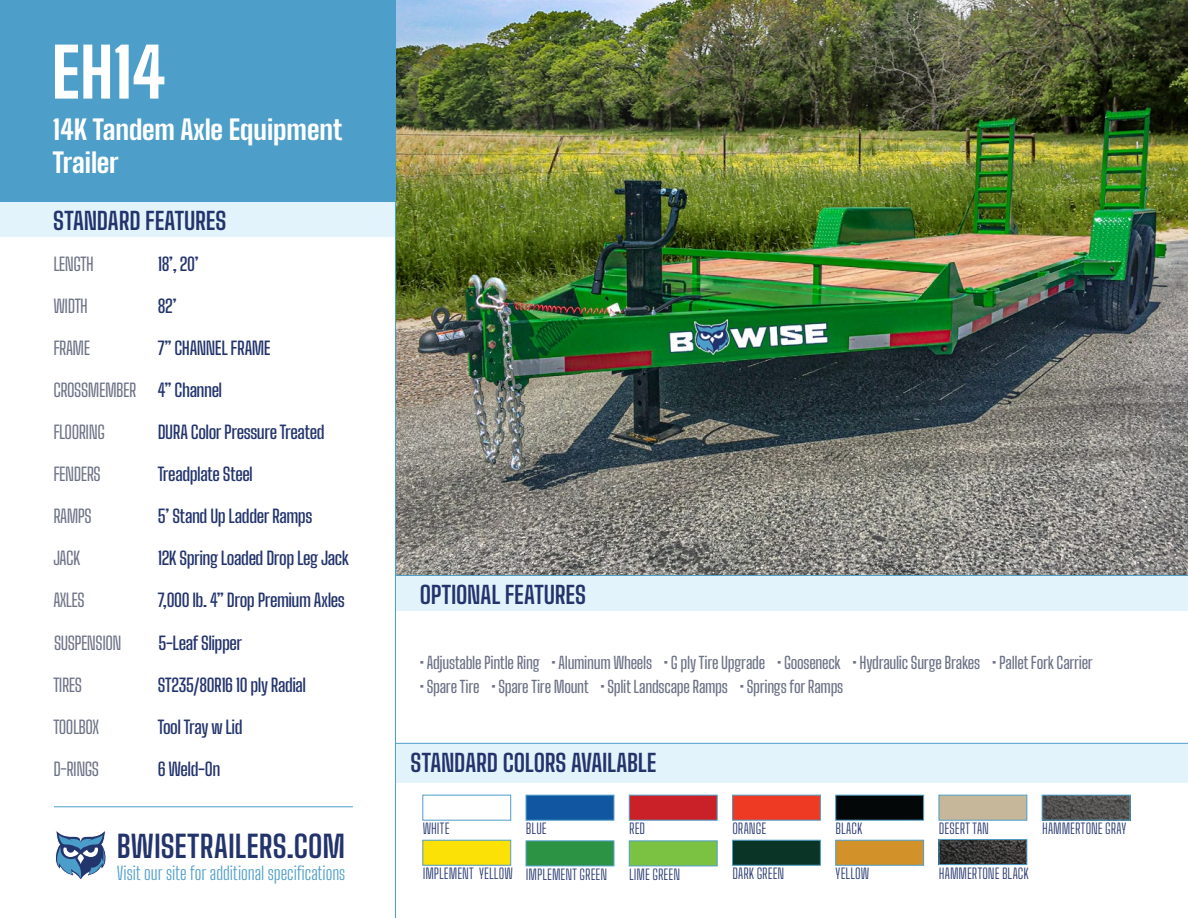
<style>
.page{position:relative;width:1188px;height:918px;background:#fff}
.page>*{position:absolute;margin:0;border:0;box-sizing:border-box;transform-origin:0 0}
.t1{font:800 67.5px "Big Shoulders Text";color:#fff}
.t2{font:700 30.45px "Big Shoulders Text";letter-spacing:.005em;color:#23346d}
.t3{font:800 27px/32.4px "Big Shoulders Text";color:#fff}
.t4{font:700 24px "Big Shoulders Text";letter-spacing:-.005em;color:#23346d}
.t5{font:600 18px "Big Shoulders Text";letter-spacing:-.025em;color:#23346d}
.t6{font:18px "Big Shoulders Text";letter-spacing:-.025em;color:#6c7286}
.t7{font:300 18px "Big Shoulders Text";color:#4d9ec8}
.t8{font:500 16.5px "Big Shoulders Text";letter-spacing:-.015em;color:#6c7286}
.t9{font:300 14.25px "Big Shoulders Text";letter-spacing:.01em;color:#23346d}
.s1{font-weight:600;color:#23346d}
</style>
<div class="page">
<div style="left:396px;top:744px;width:792px;height:38px;background:#e2f3fb"></div>
<div style="left:629px;top:795px;width:88px;height:25px;background:#ca2027;border:1px solid #4d9ec8"></div>
<div style="left:732px;top:840px;width:89px;height:25px;background:#0a3526;border:1px solid #4d9ec8"></div>
<div style="left:732px;top:795px;width:89px;height:25px;background:#ee3923;border:1px solid #4d9ec8"></div>
<div style="left:939px;top:795px;width:88px;height:25px;background:#c6b69a;border:1px solid #4d9ec8"></div>
<div style="left:629px;top:841px;width:88px;height:25px;background:#7cc242;border:1px solid #4d9ec8"></div>
<div style="left:836px;top:840px;width:88px;height:25px;background:#d29229;border:1px solid #4d9ec8"></div>
<div style="left:526px;top:795px;width:88px;height:25px;background:#1056a0;border:1px solid #4d9ec8"></div>
<div style="left:836px;top:795px;width:88px;height:25px;background:#040707;border:1px solid #4d9ec8"></div>
<div style="left:526px;top:841px;width:88px;height:25px;background:#2c9244;border:1px solid #4d9ec8"></div>
<div style="left:423px;top:840px;width:88px;height:25px;background:#fbe106;border:1px solid #4d9ec8"></div>
<img style="left:1044px;top:797px;width:84px;height:21px">
<div style="left:1042px;top:795px;width:88px;height:25px;border:1px solid #4d9ec8"></div>
<img style="left:941px;top:841px;width:84px;height:22px">
<div style="left:939px;top:839px;width:88px;height:26px;border:1px solid #4d9ec8"></div>
<img style="left:396px;top:0;width:792px;height:575px">
<div style="left:0;top:0;width:395px;height:202px;background:#4d9ec8"></div>
<div style="left:0;top:202px;width:395px;height:35px;background:#e2f3fb"></div>
<hr style="left:395px;top:743px;width:793px;height:1px;background:#4d9ec8">
<hr style="left:54px;top:807px;width:299px;height:1px;background:#4d9ec8">
<svg style="left:55px;top:831px;width:51px;height:48px"></svg>
<div style="left:396px;top:576px;width:792px;height:35px;background:#e2f3fb"></div>
<hr style="left:395px;top:575px;width:793px;height:1px;background:#4d9ec8">
<hr style="left:395px;top:0;width:1px;height:918px;background:#4d9ec8">
<h1 class="t1" style="left:51px;top:32px;width:116px">EH14</h1>
<h3 class="t3" style="left:53px;top:114px;width:291px">14K Tandem Axle Equipment<br>Trailer</h3>
<h3 class="t4" style="left:53px;top:206px;width:175px">STANDARD FEATURES</h3>
<p class="t6" style="left:53px;top:253px;width:42px">LENGTH</p>
<p class="t5" style="left:158px;top:253px;width:43px">18’, 20’</p>
<p class="t6" style="left:53px;top:295px;width:36px">WIDTH</p>
<p class="t5" style="left:158px;top:295px;width:21px">82’</p>
<p class="t6" style="left:53px;top:337px;width:38px">FRAME</p>
<p class="t5" style="left:158px;top:337px;width:115px">7” CHANNEL FRAME</p>
<p class="t6" style="left:53px;top:379px;width:170px">CROSSMEMBER <span class="s1">4” Channel</span></p>
<p class="t6" style="left:53px;top:421px;width:53px">FLOORING</p>
<p class="t5" style="left:158px;top:421px;width:169px">DURA Color Pressure Treated</p>
<p class="t6" style="left:53px;top:463px;width:49px">FENDERS</p>
<p class="t5" style="left:158px;top:463px;width:97px">Treadplate Steel</p>
<p class="t6" style="left:53px;top:506px;width:40px">RAMPS</p>
<p class="t5" style="left:158px;top:506px;width:156px">5’ Stand Up Ladder Ramps</p>
<p class="t6" style="left:53px;top:548px;width:28px">JACK</p>
<p class="t5" style="left:158px;top:548px;width:193px">12K Spring Loaded Drop Leg Jack</p>
<p class="t6" style="left:53px;top:590px;width:33px">AXLES</p>
<p class="t5" style="left:158px;top:590px;width:189px">7,000 lb. 4” Drop Premium Axles</p>
<p class="t6" style="left:54px;top:632px;width:69px">SUSPENSION</p>
<p class="t5" style="left:158px;top:632px;width:85px">5-Leaf Slipper</p>
<p class="t6" style="left:53px;top:674px;width:30px">TIRES</p>
<p class="t5" style="left:158px;top:674px;width:150px">ST235/80R16 10 ply Radial</p>
<p class="t6" style="left:53px;top:716px;width:47px">TOOLBOX</p>
<p class="t5" style="left:158px;top:716px;width:87px">Tool Tray w Lid</p>
<p class="t6" style="left:53px;top:758px;width:47px">D-RINGS</p>
<p class="t5" style="left:158px;top:758px;width:64px">6 Weld-On</p>
<h2 class="t2" style="left:117px;top:828px;width:230px">BWISETRAILERS.COM</h2>
<p class="t7" style="left:117px;top:862px;width:230px">Visit our site for additional specifications</p>
<h3 class="t4" style="left:420px;top:580px;width:168px">OPTIONAL FEATURES</h3>
<p class="t8" style="left:420px;top:653px;width:675px">• Adjustable Pintle Ring • Aluminum Wheels • G ply Tire Upgrade • Gooseneck • Hydraulic Surge Brakes • Pallet Fork Carrier</p>
<p class="t8" style="left:420px;top:677px;width:425px">• Spare Tire • Spare Tire Mount • Split Landscape Ramps • Springs for Ramps</p>
<h3 class="t4" style="left:411px;top:748px;width:247px">STANDARD COLORS AVAILABLE</h3>
<p class="t9" style="left:423px;top:820px;width:28px">WHITE</p>
<p class="t9" style="left:1042px;top:820px;width:86px">HAMMERTONE GRAY</p>
<p class="t9" style="left:939px;top:865px;width:91px">HAMMERTONE BLACK</p>
<p class="t9" style="left:732px;top:820px;width:35px">ORANGE</p>
<p class="t9" style="left:939px;top:820px;width:52px">DESERT TAN</p>
<p class="t9" style="left:526px;top:820px;width:22px">BLUE</p>
<p class="t9" style="left:836px;top:820px;width:28px">BLACK</p>
<p class="t9" style="left:423px;top:865px;width:186px">IMPLEMENT YELLOW IMPLEMENT GREEN</p>
<p class="t9" style="left:629px;top:820px;width:18px">RED</p>
<p class="t9" style="left:629px;top:866px;width:53px">LIME GREEN</p>
<p class="t9" style="left:836px;top:865px;width:35px">YELLOW</p>
<p class="t9" style="left:732px;top:865px;width:53px">DARK GREEN</p>
</div>
